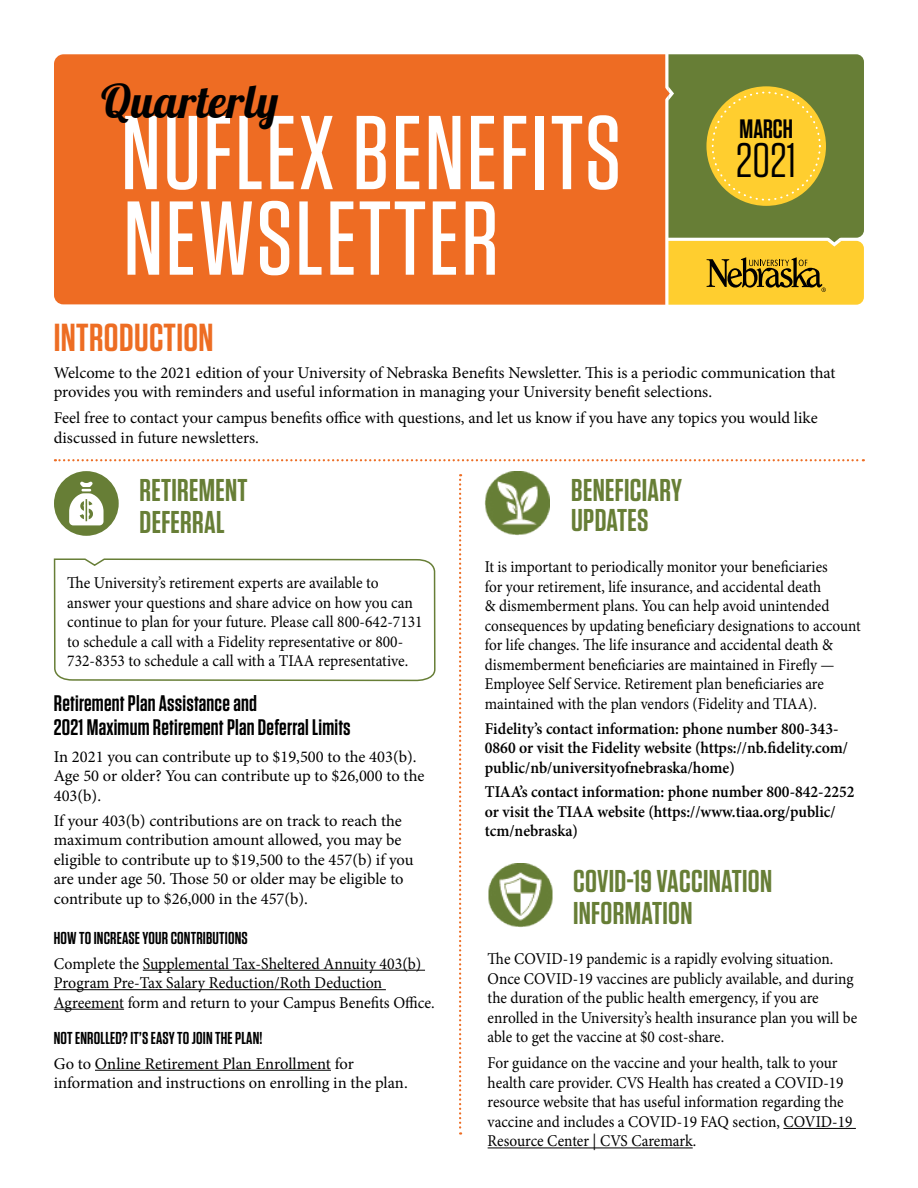
<style>
.page{position:relative;width:918px;height:1188px;background:#fff}
.page>*{position:absolute;margin:0;border:0;box-sizing:border-box;transform-origin:0 0}
.t1{font:500 104.7px/85.5px "Tungsten";letter-spacing:.025em;color:#fff}
.t2{font:48.45px "Tungsten";color:#000}
.t3{font:45.45px "Lobster";letter-spacing:.01em;color:#000}
.t4{font:600 39px "Tungsten";letter-spacing:.01em;color:#ed6d23}
.t5{font:600 31.5px/31.5px "Tungsten";letter-spacing:.01em;color:#677e36}
.t6{font:600 26.55px "Tungsten";color:#000}
.t7{font:600 22.5px/24px "Tungsten";letter-spacing:.01em;color:#000}
.t8{font:600 17.25px "Tungsten";letter-spacing:.01em;color:#000}
.t9{font:16.5px/19.5px "Minion Pro";color:#000}
.t10{font:16.5px/19.5px "Minion Pro";color:#000;scale:.93 1}
.t11{font:16.5px/19.5px "Minion Pro";color:#000;scale:.92 1}
.t12{font:600 16.5px/19.5px "Minion Pro";color:#000;scale:.95 1}
.t13{font:16.5px/19.5px "Minion Pro";color:#000;scale:.94 1}
.t14{font:16.5px/19.5px "Minion Pro";color:#000;scale:.96 1}
</style>
<div class="page">
<div style="left:54px;top:54px;width:610px;height:251px;background:#ee6c23"></div>
<svg style="left:664px;top:54px;width:200px;height:251px"></svg>
<img style="left:485px;top:471px;width:65px;height:65px">
<svg style="left:53px;top:558px;width:383px;height:124px"></svg>
<div style="left:54px;top:471px;width:65px;height:65px;background:#677e36;border-radius:50%"></div>
<svg style="left:69px;top:482px;width:35px;height:43px"></svg>
<svg style="left:459px;top:474px;width:2px;height:661px"></svg>
<svg style="left:55px;top:459px;width:809px;height:2px"></svg>
<hr style="left:143px;top:970px;width:282px;height:1px;background:#000">
<hr style="left:54px;top:989px;width:332px;height:1px;background:#000">
<hr style="left:54px;top:1009px;width:70px;height:1px;background:#000">
<hr style="left:95px;top:1070px;width:236px;height:1px;background:#000">
<img style="left:488px;top:863px;width:65px;height:65px">
<hr style="left:783px;top:1128px;width:73px;height:1px;background:#000">
<hr style="left:488px;top:1148px;width:205px;height:1px;background:#000">
<h3 class="t3" style="left:101px;top:73px;width:179px">Quarterly</h3>
<h1 class="t1" style="left:121px;top:111px;width:502px">NUFLEX BENEFITS<br>NEWSLETTER</h1>
<h3 class="t6" style="left:740px;top:115px;width:55px">MARCH</h3>
<h2 class="t2" style="left:736px;top:135px;width:62px">2021</h2>
<h3 class="t4" style="left:54px;top:317px;width:161px">INTRODUCTION</h3>
<p class="t9" style="left:54px;top:363px;width:783px">Welcome to the 2021 edition of your University of Nebraska Benefits Newsletter. This is a periodic communication that provides you with reminders and useful information in managing your University benefit selections.</p>
<p class="t9" style="left:54px;top:408px;width:765px">Feel free to contact your campus benefits office with questions, and let us know if you have any topics you would like discussed in future newsletters.</p>
<h3 class="t5" style="left:571px;top:476px;width:112px;line-height:30px">BENEFICIARY<br>UPDATES</h3>
<h3 class="t5" style="left:140px;top:475px;width:110px">RETIREMENT<br>DEFERRAL</h3>
<p class="t13" style="left:67px;top:573px;width:380px">The University’s retirement experts are available to answer your questions and share advice on how you can continue to plan for your future. Please call 800-642-7131 to schedule a call with a Fidelity representative or 800- 732-8353 to schedule a call with a TIAA representative.</p>
<h3 class="t7" style="left:54px;top:692px;width:298px">Retirement Plan Assistance and<br>2021 Maximum Retirement Plan Deferral Limits</h3>
<p class="t9" style="left:54px;top:747px;width:372px">In 2021 you can contribute up to $19,500 to the 403(b).<br>Age 50 or older? You can contribute up to $26,000 to the<br>403(b).</p>
<p class="t9" style="left:54px;top:811px;width:361px">If your 403(b) contributions are on track to reach the maximum contribution amount allowed, you may be eligible to contribute up to $19,500 to the 457(b) if you are under age 50. Those 50 or older may be eligible to contribute up to $26,000 in the 457(b).</p>
<p class="t8" style="left:54px;top:929px;width:195px">HOW TO INCREASE YOUR CONTRIBUTIONS</p>
<p class="t14" style="left:54px;top:954px;width:398px">Complete the Supplemental Tax-Sheltered Annuity 403(b)<br>Program Pre-Tax Salary Reduction/Roth Deduction<br>Agreement form and return to your Campus Benefits Office.</p>
<p class="t8" style="left:54px;top:1029px;width:210px">NOT ENROLLED? IT’S EASY TO JOIN THE PLAN!</p>
<p class="t9" style="left:54px;top:1054px;width:355px">Go to Online Retirement Plan Enrollment for information and instructions on enrolling in the plan.</p>
<p class="t11" style="left:485px;top:557px;width:410px">It is important to periodically monitor your beneficiaries<br>for your retirement, life insurance, and accidental death<br>&amp; dismemberment plans. You can help avoid unintended consequences by updating beneficiary designations to account for life changes. The life insurance and accidental death &amp; dismemberment beneficiaries are maintained in Firefly — Employee Self Service. Retirement plan beneficiaries are maintained with the plan vendors (Fidelity and TIAA).</p>
<p class="t12" style="left:485px;top:718px;width:384px">Fidelity’s contact information: phone number 800-343-<br>0860 or visit the Fidelity website (https://nb.fidelity.com/ public/nb/universityofnebraska/home)</p>
<p class="t12" style="left:485px;top:782px;width:391px">TIAA’s contact information: phone number 800-842-2252 or visit the TIAA website (https://www.tiaa.org/public/ tcm/nebraska)</p>
<h3 class="t5" style="left:573px;top:866px;width:201px">COVID-19 VACCINATION<br>INFORMATION</h3>
<p class="t10" style="left:488px;top:949px;width:399px">The COVID-19 pandemic is a rapidly evolving situation.<br>Once COVID-19 vaccines are publicly available, and during the duration of the public health emergency, if you are enrolled in the University’s health insurance plan you will be able to get the vaccine at $0 cost-share.</p>
<p class="t10" style="left:488px;top:1053px;width:394px">For guidance on the vaccine and your health, talk to your health care provider. CVS Health has created a COVID-19 resource website that has useful information regarding the vaccine and includes a COVID-19 FAQ section, COVID-19<br>Resource Center | CVS Caremark.</p>
</div>
